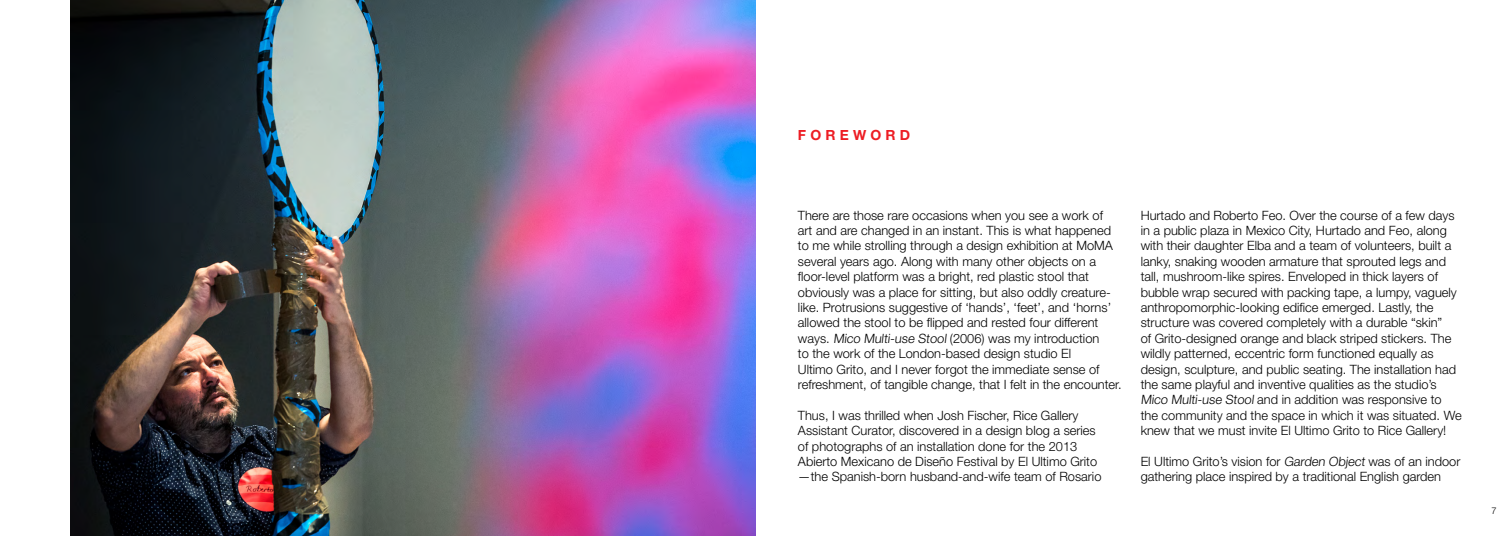
<style>
.page{position:relative;width:1512px;height:536px;background:#fff}
.page>*{position:absolute;margin:0;border:0;box-sizing:border-box;transform-origin:0 0}
.t1{font:700 14px "Helvetica Neue LT Std";letter-spacing:.3em;color:#ed1d24}
.t2{font:300 12.86px/15.4px "Helvetica Neue LT Pro";color:#000}
.t3{font:300 9.36px "Helvetica Neue LT Pro";color:#000}
</style>
<div class="page">
<img style="left:71px;top:0;width:685px;height:536px">
<p class="t1" style="left:798px;top:126px;width:114px">FOREWORD</p>
<p class="t2" style="left:798px;top:207px;width:325px">There are those rare occasions when you see a work of<br>art and are changed in an instant. This is what happened to me while strolling through a design exhibition at MoMA several years ago. Along with many other objects on a floor-level platform was a bright, red plastic stool that obviously was a place for sitting, but also oddly creature&shy;like. Protrusions suggestive of ‘hands’, ‘feet’, and ‘horns’ allowed the stool to be flipped and rested four different ways. Mico Multi-use Stool (2006) was my introduction<br>to the work of the London-based design studio El<br>Ultimo Grito, and I never forgot the immediate sense of refreshment, of tangible change, that I felt in the encounter.</p>
<p class="t2" style="left:798px;top:407px;width:305px">Thus, I was thrilled when Josh Fischer, Rice Gallery Assistant Curator, discovered in a design blog a series of photographs of an installation done for the 2013<br>Abierto Mexicano de Diseño Festival by El Ultimo Grito —the Spanish-born husband-and-wife team of Rosario</p>
<p class="t2" style="left:1141px;top:207px;width:323px">Hurtado and Roberto Feo. Over the course of a few days in a public plaza in Mexico City, Hurtado and Feo, along with their daughter Elba and a team of volunteers, built a lanky, snaking wooden armature that sprouted legs and tall, mushroom-like spires. Enveloped in thick layers of bubble wrap secured with packing tape, a lumpy, vaguely anthropomorphic-looking edifice emerged. Lastly, the structure was covered completely with a durable “skin”<br>of Grito-designed orange and black striped stickers. The wildly patterned, eccentric form functioned equally as design, sculpture, and public seating. The installation had the same playful and inventive qualities as the studio’s Mico Multi-use Stool and in addition was responsive to the community and the space in which it was situated. We knew that we must invite El Ultimo Grito to Rice Gallery!</p>
<p class="t2" style="left:1141px;top:453px;width:321px">El Ultimo Grito’s vision for Garden Object was of an indoor gathering place inspired by a traditional English garden</p>
<p class="t3" style="left:1492px;top:505px;width:7px">7</p>
</div>
